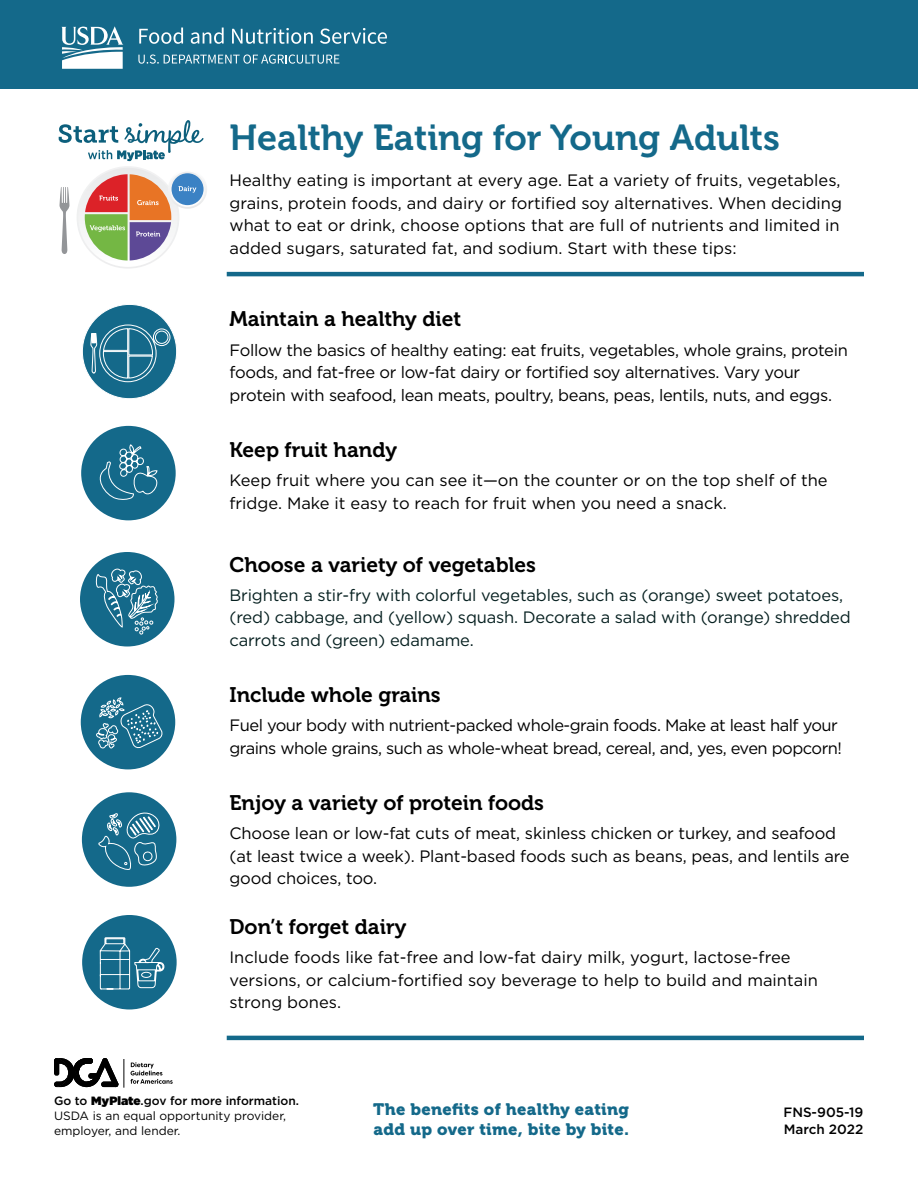
<style>
.page{position:relative;width:918px;height:1188px;background:#fff}
.page>*{position:absolute;margin:0;border:0;box-sizing:border-box;transform-origin:0 0}
.t1{font:36px "Museo 700";color:#14698a}
.Tip_Title{font:21px "Museo 700";color:#000}
.Tip{font:16.5px/22.5px "Gotham";letter-spacing:-.02em;color:#000}
.Intro{font:16.5px/22.5px "Gotham";color:#000101}
.Tip-2{font:16.5px/22.5px "Gotham";color:#000}
.Tip_Title-2{font:16.5px/22.5px "Gotham";letter-spacing:-.01em;color:#062020}
.Tip-3{font:16.5px/19.5px "Museo 900";letter-spacing:.02em;color:#14698a}
.Date_and_CNPP{font:500 13.5px "Gotham";color:#000}
.EEO_Statement{font:12px/15px "Gotham";color:#000}
.s1{color:#fff}
.s2{font-weight:500}
.s3{font-weight:900}
</style>
<div class="page">
<div style="left:0;top:0;width:918px;height:88px;background:#14698a"></div>
<svg style="left:59px;top:120px;width:145px;height:41px"></svg>
<div style="left:77px;top:166px;width:102px;height:103px;background:#eff0f0;border-radius:51px"></div>
<div style="left:78px;top:168px;width:100px;height:99px;background:#f3f3f3;border-radius:50px"></div>
<svg style="left:59px;top:187px;width:11px;height:67px"></svg>
<div style="left:168px;top:170px;width:39px;height:39px;background:#f1f2f3;border-radius:20px"></div>
<svg style="left:170px;top:172px;width:35px;height:35px"></svg>
<div style="left:172px;top:173px;width:32px;height:32px;background:#3b82c4;border-radius:50%"></div>
<svg style="left:179px;top:186px;width:17px;height:7px"></svg>
<svg style="left:85px;top:174px;width:86px;height:87px"></svg>
<hr style="left:227px;top:272px;width:637px;height:4px;background:#14698a">
<hr style="left:227px;top:1036px;width:637px;height:4px;background:#14698a">
<svg style="left:54px;top:1058px;width:119px;height:30px"></svg>
<div style="left:81px;top:426px;width:95px;height:94px;background:#14698a;border-radius:50%"></div>
<svg style="left:99px;top:444px;width:68px;height:58px"></svg>
<svg style="left:82px;top:304px;width:95px;height:95px"></svg>
<svg style="left:91px;top:304px;width:79px;height:78px;background:#4789a3"></svg>
<div style="left:80px;top:552px;width:95px;height:94px;background:#14698a;border-radius:50%"></div>
<svg style="left:95px;top:568px;width:64px;height:67px"></svg>
<div style="left:81px;top:675px;width:94px;height:94px;background:#14698a;border-radius:50%"></div>
<svg style="left:96px;top:697px;width:67px;height:51px"></svg>
<div style="left:82px;top:792px;width:94px;height:95px;background:#14698a;border-radius:50%"></div>
<svg style="left:98px;top:812px;width:62px;height:58px"></svg>
<div style="left:82px;top:915px;width:95px;height:95px;background:#14698a;border-radius:50%"></div>
<svg style="left:100px;top:937px;width:64px;height:52px"></svg>
<svg style="left:139px;top:28px;width:44px;height:16px"></svg>
<svg style="left:191px;top:28px;width:33px;height:16px"></svg>
<svg style="left:232px;top:28px;width:81px;height:16px"></svg>
<svg style="left:320px;top:28px;width:67px;height:16px"></svg>
<svg style="left:138px;top:54px;width:201px;height:10px"></svg>
<svg style="left:61px;top:26px;width:62px;height:43px"></svg>
<p class="t1" style="left:230px;top:118px;width:562px">Healthy Eating for Young Adults<span class="s1">.</span></p>
<p class="Intro" style="left:230px;top:169px;width:614px">Healthy eating is important at every age. Eat a variety of fruits, vegetables, grains, protein foods, and dairy or fortified soy alternatives. When deciding what to eat or drink, choose options that are full of nutrients and limited in added sugars, saturated fat, and sodium. Start with these tips:</p>
<p class="Tip_Title" style="left:230px;top:307px;width:239px">Maintain a healthy diet<span class="s1">.</span></p>
<p class="Tip" style="left:230px;top:338px;width:620px">Follow the basics of healthy eating: eat fruits, vegetables, whole grains, protein foods, and fat-free or low-fat dairy or fortified soy alternatives. Vary your protein with seafood, lean meats, poultry, beans, peas, lentils, nuts, and eggs.</p>
<p class="Tip_Title" style="left:230px;top:438px;width:174px">Keep fruit handy<span class="s1">.</span></p>
<p class="Tip-2" style="left:230px;top:469px;width:600px">Keep fruit where you can see it—on the counter or on the top shelf of the fridge. Make it easy to reach for fruit when you need a snack.</p>
<p class="Tip_Title" style="left:230px;top:553px;width:314px">Choose a variety of vegetables<span class="s1">.</span></p>
<p class="Tip_Title-2" style="left:230px;top:583px;width:623px">Brighten a stir-fry with colorful vegetables, such as (orange) sweet potatoes, (red) cabbage, and (yellow) squash. Decorate a salad with (orange) shredded carrots and (green) edamame.</p>
<p class="Tip_Title" style="left:230px;top:683px;width:218px">Include whole grains<span class="s1">.</span></p>
<p class="Tip" style="left:230px;top:714px;width:614px">Fuel your body with nutrient-packed whole-grain foods. Make at least half your grains whole grains, such as whole-wheat bread, cereal, and, yes, even popcorn!</p>
<p class="Tip_Title" style="left:230px;top:791px;width:322px">Enjoy a variety of protein foods<span class="s1">.</span></p>
<p class="Tip" style="left:230px;top:822px;width:622px">Choose lean or low-fat cuts of meat, skinless chicken or turkey, and seafood (at least twice a week). Plant-based foods such as beans, peas, and lentils are good choices, too.</p>
<p class="Tip_Title" style="left:230px;top:915px;width:183px">Don’t forget dairy<span class="s1">.</span></p>
<p class="Tip-2" style="left:230px;top:946px;width:590px">Include foods like fat-free and low-fat dairy milk, yogurt, lactose-free versions, or calcium-fortified soy beverage to help to build and maintain strong bones.</p>
<p class="EEO_Statement" style="left:54px;top:1093px;width:247px"><span class="s2">Go to</span> <span class="s3">MyPlate</span><span class="s2">.gov for more information.<br></span>USDA is an equal opportunity provider, employer, and lender.</p>
<p class="Tip-3" style="left:373px;top:1100px;width:257px">The benefits of healthy eating add up over time, bite by bite.</p>
<p class="Date_and_CNPP" style="left:783px;top:1104px;width:85px">FNS-905-19<span class="s1">.</span></p>
<p class="Date_and_CNPP" style="left:784px;top:1120px;width:85px">March 2022<span class="s1">.</span></p>
</div>
